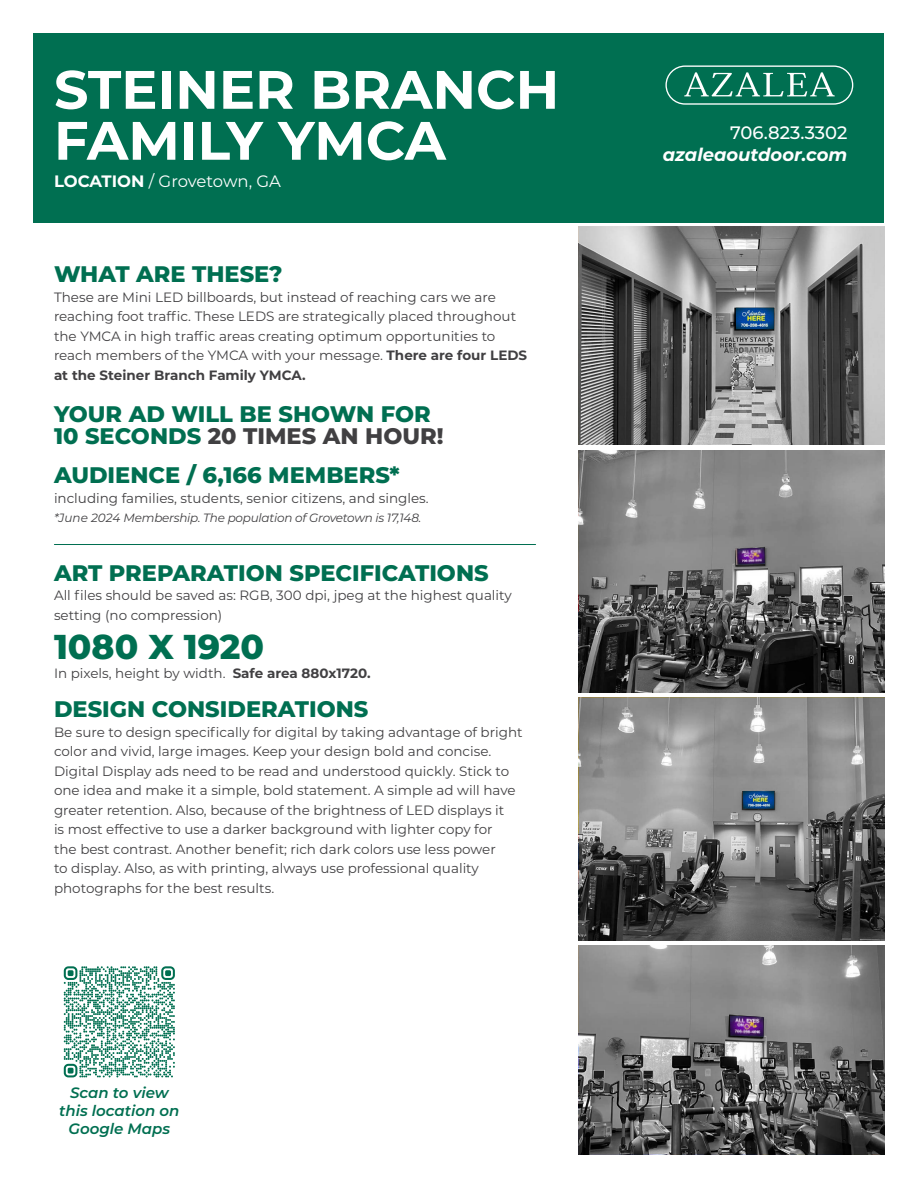
<style>
.page{position:relative;width:918px;height:1188px;background:#fff}
.page>*{position:absolute;margin:0;border:0;box-sizing:border-box;transform-origin:0 0}
.t1{font:700 54px/51px "Montserrat";color:#fff}
.t2{font:800 34.5px "Montserrat";color:#006f51}
.t3{font:800 22.5px/22.5px "Montserrat";color:#006f51}
.t4{font:italic 700 18px "Montserrat";color:#fff}
.t5{font:500 18px "Montserrat";color:#fff}
.t6{font:16.5px "Montserrat";letter-spacing:-.015em;color:#fff}
.t7{font:italic 600 15px/18px "Montserrat";color:#006f51;text-align:center}
.t8{font:13.5px/19.5px "Montserrat";color:#414042}
.t9{font:italic 12px "Montserrat";letter-spacing:-.02em;color:#414042}
.s1{font-weight:700}
.s2{color:#414042}
</style>
<div class="page">
<hr style="left:54px;top:544px;width:482px;height:1px;background:#006f51">
<div style="left:34px;top:34px;width:850px;height:189px;background:#006f51"></div>
<img style="left:579px;top:946px;width:305px;height:208px">
<img style="left:579px;top:227px;width:305px;height:218px">
<img style="left:736px;top:308px;width:38px;height:21px">
<img style="left:579px;top:450px;width:305px;height:243px">
<img style="left:735px;top:548px;width:30px;height:17px">
<img style="left:579px;top:698px;width:305px;height:242px">
<img style="left:743px;top:791px;width:31px;height:18px">
<img style="left:730px;top:1016px;width:34px;height:21px">
<svg style="left:64px;top:966px;width:111px;height:111px"></svg>
<svg style="left:665px;top:65px;width:188px;height:40px"></svg>
<h1 class="t1" style="left:54px;top:61px;width:507px">STEINER BRANCH<br>FAMILY YMCA</h1>
<p class="t6" style="left:54px;top:170px;width:229px"><span class="s1">LOCATION</span> / Grovetown, GA</p>
<h3 class="t3" style="left:54px;top:262px;width:230px">WHAT ARE THESE?</h3>
<p class="t8" style="left:54px;top:287px;width:475px">These are Mini LED billboards, but instead of reaching cars we are reaching foot traffic. These LEDS are strategically placed throughout the YMCA in high traffic areas creating optimum opportunities to reach members of the YMCA with your message. <span class="s1">There are four LEDS at the Steiner Branch Family YMCA.</span></p>
<h3 class="t3" style="left:54px;top:401px;width:391px">YOUR AD WILL BE SHOWN FOR<br>10 SECONDS <span class="s2">20 TIMES AN HOUR!</span></h3>
<h3 class="t3" style="left:54px;top:463px;width:347px">AUDIENCE / 6,166 MEMBERS*</h3>
<p class="t8" style="left:54px;top:488px;width:376px">including families, students, senior citizens, and singles.</p>
<p class="t9" style="left:54px;top:510px;width:369px">*June 2024 Membership. The population of Grovetown is 17,148.</p>
<h3 class="t3" style="left:54px;top:560px;width:436px">ART PREPARATION SPECIFICATIONS</h3>
<p class="t8" style="left:54px;top:585px;width:459px">All files should be saved as: RGB, 300 dpi, jpeg at the highest quality setting (no compression)</p>
<h2 class="t2" style="left:54px;top:621px;width:212px">1080 X 1920</h2>
<p class="t8" style="left:54px;top:663px;width:318px">In pixels, height by width. <span class="s1">Safe area 880x1720.</span></p>
<h3 class="t3" style="left:54px;top:697px;width:316px">DESIGN CONSIDERATIONS</h3>
<p class="t8" style="left:54px;top:722px;width:470px">Be sure to design specifically for digital by taking advantage of bright color and vivid, large images. Keep your design bold and concise.<br>Digital Display ads need to be read and understood quickly. Stick to one idea and make it a simple, bold statement. A simple ad will have greater retention. Also, because of the brightness of LED displays it<br>is most effective to use a darker background with lighter copy for<br>the best contrast. Another benefit; rich dark colors use less power<br>to display. Also, as with printing, always use professional quality photographs for the best results.</p>
<p class="t7" style="left:59px;top:1083px;width:122px">Scan to view this location on<br>Google Maps</p>
<h3 class="t5" style="left:730px;top:120px;width:119px">706.823.3302</h3>
<h3 class="t4" style="left:663px;top:142px;width:186px">azaleaoutdoor.com</h3>
</div>
